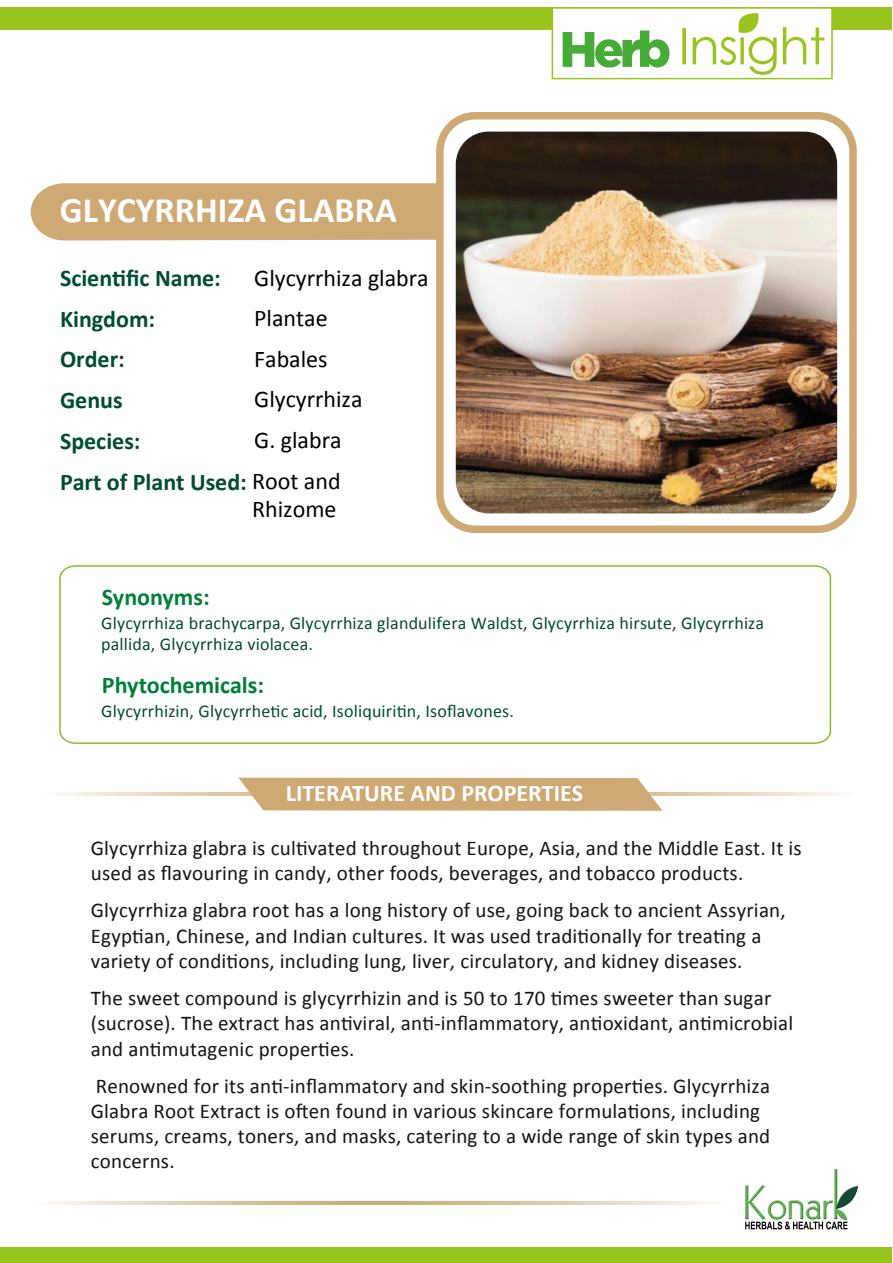
<style>
.page{position:relative;width:893px;height:1263px;background:#fff}
.page>*{position:absolute;margin:0;border:0;box-sizing:border-box;transform-origin:0 0}
.t1{font:700 36px "Calibri";color:#fff}
.t2{font:700 24px/42.2px "Calibri";color:#004c35;text-align:right}
.t3{font:24px "Calibri";color:#000}
.t4{font:700 24px "Calibri";color:#007f38}
.t5{font:700 24px "Calibri";color:#fff}
.t6{font:21px/25.2px "Calibri";letter-spacing:.01em;color:#141414}
.t7{font:18px/21.6px "Calibri";letter-spacing:.01em;color:#004c35}
.s1{font-weight:400;color:#000}
</style>
<div class="page">
<div style="left:0;top:1247px;width:892px;height:16px;background:#99c31d"></div>
<div style="left:0;top:8px;width:892px;height:22px;background:#99c31d"></div>
<div style="left:552px;top:7px;width:281px;height:72px;background:#fff;border:2px solid #99c31d"></div>
<svg style="left:563px;top:31px;width:107px;height:37px"></svg>
<svg style="left:682px;top:13px;width:142px;height:62px"></svg>
<svg style="left:59px;top:793px;width:179px;height:2px"></svg>
<svg style="left:662px;top:793px;width:178px;height:2px"></svg>
<svg style="left:238px;top:778px;width:424px;height:33px;background:#d2ae7d"></svg>
<div style="left:31px;top:183px;width:405px;height:57px;background:#cfa974"></div>
<img style="left:456px;top:132px;width:381px;height:381px">
<div style="left:436px;top:112px;width:421px;height:421px;border:8px solid #cfa974;border-radius:35px"></div>
<svg style="left:52px;top:1201px;width:319px;height:4px"></svg>
<svg style="left:371px;top:1201px;width:338px;height:4px"></svg>
<img style="left:745px;top:1169px;width:114px;height:61px">
<svg style="left:59px;top:565px;width:773px;height:179px"></svg>
<h1 class="t1" style="left:60px;top:195px;width:338px">GLYCYRRHIZA GLABRA</h1>
<p class="t2" style="left:60px;top:259px;width:162px">Scientific Name:</p>
<p class="t3" style="left:254px;top:268px;width:176px">Glycyrrhiza glabra</p>
<p class="t2" style="left:60px;top:300px;width:97px">Kingdom:</p>
<p class="t3" style="left:254px;top:308px;width:75px">Plantae</p>
<p class="t2" style="left:60px;top:340px;width:66px">Order:</p>
<p class="t3" style="left:254px;top:349px;width:75px">Fabales</p>
<p class="t2" style="left:60px;top:381px;width:64px">Genus</p>
<p class="t3" style="left:254px;top:389px;width:110px">Glycyrrhiza</p>
<p class="t2" style="left:60px;top:420px;width:283px"><span class="s1">G. glabra<br></span>Part of Plant Used: <span class="s1">Root and</span></p>
<p class="t3" style="left:252px;top:499px;width:86px">Rhizome</p>
<p class="t2" style="left:60px;top:422px;width:82px">Species:</p>
<p class="t4" style="left:102px;top:586px;width:109px">Synonyms:</p>
<p class="t7" style="left:101px;top:613px;width:664px">Glycyrrhiza brachycarpa, Glycyrrhiza glandulifera Waldst, Glycyrrhiza hirsute, Glycyrrhiza pallida, Glycyrrhiza violacea.</p>
<p class="t4" style="left:102px;top:675px;width:163px">Phytochemicals:</p>
<p class="t7" style="left:101px;top:702px;width:414px">Glycyrrhizin, Glycyrrhetic acid, Isoliquiritin, Isoflavones.</p>
<p class="t5" style="left:286px;top:783px;width:299px">LITERATURE AND PROPERTIES</p>
<p class="t6" style="left:91px;top:837px;width:712px">Glycyrrhiza glabra is cultivated throughout Europe, Asia, and the Middle East. It is used as flavouring in candy, other foods, beverages, and tobacco products.</p>
<p class="t6" style="left:91px;top:900px;width:696px">Glycyrrhiza glabra root has a long history of use, going back to ancient Assyrian,<br>Egyptian, Chinese, and Indian cultures. It was used traditionally for treating a variety of conditions, including lung, liver, circulatory, and kidney diseases.</p>
<p class="t6" style="left:91px;top:987px;width:704px">The sweet compound is glycyrrhizin and is 50 to 170 times sweeter than sugar (sucrose). The extract has antiviral, anti-inflammatory, antioxidant, antimicrobial and antimutagenic properties.</p>
<p class="t6" style="left:91px;top:1075px;width:681px">Renowned for its anti-inflammatory and skin-soothing properties. Glycyrrhiza Glabra Root Extract is often found in various skincare formulations, including serums, creams, toners, and masks, catering to a wide range of skin types and concerns.</p>
</div>
